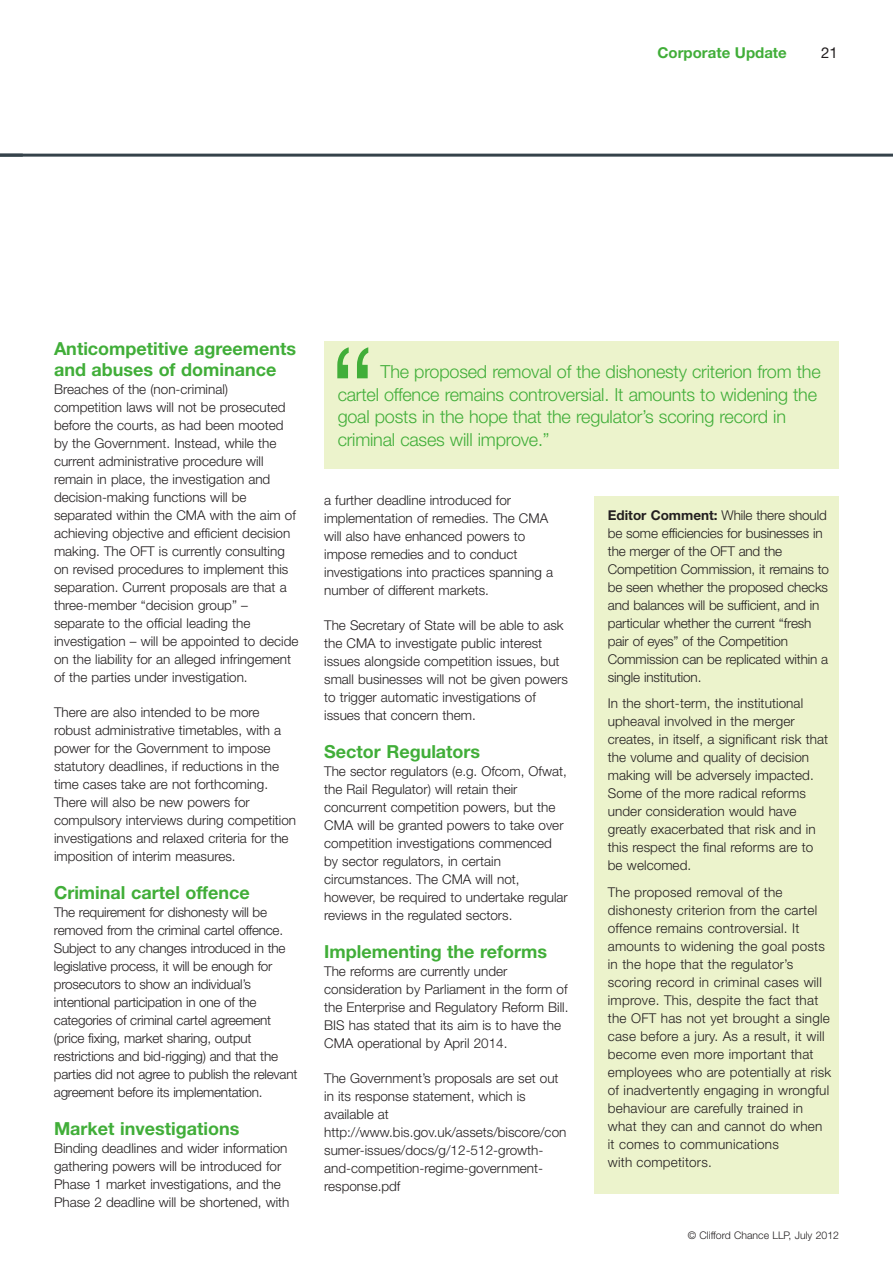
<style>
.page{position:relative;width:893px;height:1263px;background:#fff}
.page>*{position:absolute;margin:0;border:0;box-sizing:border-box;transform-origin:0 0}
.t1{font:300 127.5px "Helvetica Neue LT";color:#41ae39}
.t2{font:300 18px/22.5px "Helvetica Neue LT";letter-spacing:-.01em;color:#41ae39}
.t3{font:700 18px/21px "Helvetica Neue LT";color:#41ae39}
.t4{font:700 15px "Helvetica Neue LT";color:#41ae39}
.t5{font:15px "Helvetica Neue LT";color:#231f20}
.t6{font:300 13.5px/18px "Helvetica Neue LT";color:#231f20}
.t7{font:300 10.5px "Helvetica Neue LT";color:#231f20}
.s1{font-weight:700}
</style>
<div class="page">
<hr style="left:0;top:154px;width:893px;height:3px;background:#35424a">
<div style="left:324px;top:341px;width:515px;height:127px;background:#ecf3cc"></div>
<div style="left:594px;top:496px;width:245px;height:698px;background:#ecf3cc"></div>
<p class="t4" style="left:657px;top:47px;width:131px">Corporate Update</p>
<p class="t5" style="left:821px;top:47px;width:18px">21</p>
<h2 class="t3" style="left:54px;top:340px;width:244px">Anticompetitive agreements and abuses of dominance</h2>
<p class="t6" style="left:54px;top:381px;width:246px">Breaches of the (non-criminal) competition laws will not be prosecuted before the courts, as had been mooted by the Government. Instead, while the current administrative procedure will remain in place, the investigation and decision-making functions will be separated within the CMA with the aim of achieving objective and efficient decision making. The OFT is currently consulting on revised procedures to implement this separation. Current proposals are that a three-member “decision group” – separate to the official leading the investigation – will be appointed to decide on the liability for an alleged infringement of the parties under investigation.</p>
<p class="t6" style="left:54px;top:704px;width:244px">There are also intended to be more robust administrative timetables, with a power for the Government to impose statutory deadlines, if reductions in the time cases take are not forthcoming.<br>There will also be new powers for compulsory interviews during competition investigations and relaxed criteria for the imposition of interim measures.</p>
<h2 class="t3" style="left:54px;top:884px;width:197px">Criminal cartel offence</h2>
<p class="t6" style="left:54px;top:904px;width:245px">The requirement for dishonesty will be removed from the criminal cartel offence.<br>Subject to any changes introduced in the legislative process, it will be enough for prosecutors to show an individual’s intentional participation in one of the categories of criminal cartel agreement (price fixing, market sharing, output restrictions and bid-rigging) and that the parties did not agree to publish the relevant agreement before its implementation.</p>
<h2 class="t3" style="left:54px;top:1120px;width:187px">Market investigations</h2>
<p class="t6" style="left:54px;top:1140px;width:237px">Binding deadlines and wider information gathering powers will be introduced for Phase 1 market investigations, and the Phase 2 deadline will be shortened, with</p>
<h1 class="t1" style="left:329px;top:347px;width:49px">“</h1>
<h2 class="t2" style="left:338px;top:362px;width:485px;text-indent:43px">The proposed removal of the dishonesty criterion from the cartel offence remains controversial. It amounts to widening the goal posts in the hope that the regulator’s scoring record in</h2>
<h2 class="t2" style="left:338px;top:430px;width:213px">criminal cases will improve.”</h2>
<p class="t6" style="left:324px;top:492px;width:230px">a further deadline introduced for implementation of remedies. The CMA will also have enhanced powers to impose remedies and to conduct investigations into practices spanning a number of different markets.</p>
<p class="t6" style="left:324px;top:617px;width:245px">The Secretary of State will be able to ask the CMA to investigate public interest issues alongside competition issues, but small businesses will not be given powers to trigger automatic investigations of issues that concern them.</p>
<h2 class="t3" style="left:324px;top:743px;width:158px">Sector Regulators</h2>
<p class="t6" style="left:324px;top:763px;width:245px">The sector regulators (e.g. Ofcom, Ofwat, the Rail Regulator) will retain their concurrent competition powers, but the CMA will be granted powers to take over competition investigations commenced by sector regulators, in certain circumstances. The CMA will not, however, be required to undertake regular reviews in the regulated sectors.</p>
<h2 class="t3" style="left:324px;top:943px;width:224px">Implementing the reforms</h2>
<p class="t6" style="left:324px;top:963px;width:246px">The reforms are currently under consideration by Parliament in the form of the Enterprise and Regulatory Reform Bill.<br>BIS has stated that its aim is to have the CMA operational by April 2014.</p>
<p class="t6" style="left:324px;top:1070px;width:244px">The Government’s proposals are set out in its response statement, which is available at http://www.bis.gov.uk/assets/biscore/con sumer-issues/docs/g/12-512-growth&shy;and-competition-regime-government&shy;response.pdf</p>
<p class="t6" style="left:608px;top:507px;width:223px"><span class="s1">Editor Comment:</span> While there should be some efficiencies for businesses in the merger of the OFT and the Competition Commission, it remains to be seen whether the proposed checks and balances will be sufficient, and in particular whether the current “fresh pair of eyes” of the Competition Commission can be replicated within a single institution.</p>
<p class="t6" style="left:608px;top:695px;width:222px">In the short-term, the institutional upheaval involved in the merger creates, in itself, a significant risk that the volume and quality of decision making will be adversely impacted.<br>Some of the more radical reforms under consideration would have greatly exacerbated that risk and in this respect the final reforms are to be welcomed.</p>
<p class="t6" style="left:608px;top:884px;width:225px">The proposed removal of the dishonesty criterion from the cartel offence remains controversial. It amounts to widening the goal posts in the hope that the regulator’s scoring record in criminal cases will improve. This, despite the fact that the OFT has not yet brought a single case before a jury. As a result, it will become even more important that employees who are potentially at risk of inadvertently engaging in wrongful behaviour are carefully trained in what they can and cannot do when it comes to communications<br>with competitors.</p>
<p class="t7" style="left:688px;top:1231px;width:153px">© Clifford Chance LLP, July 2012</p>
</div>
